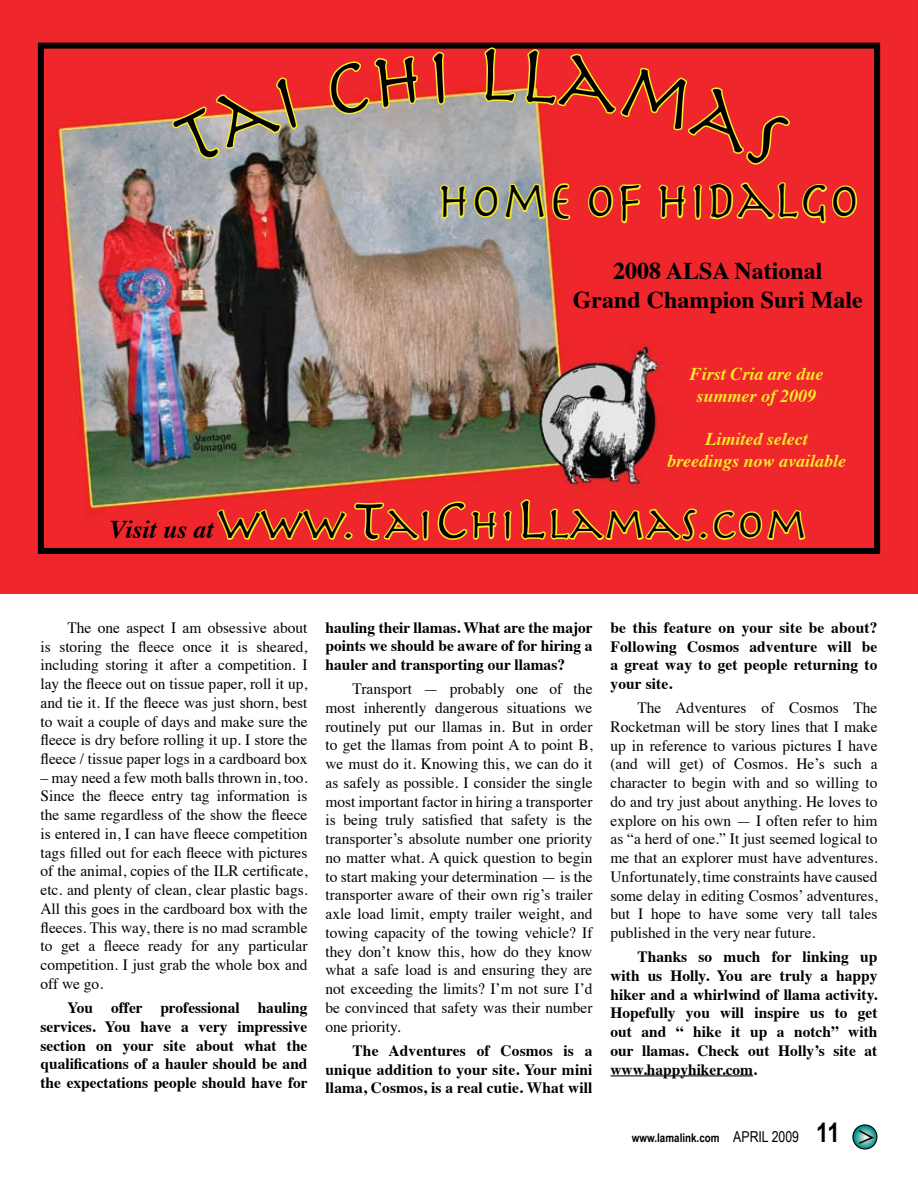
<style>
.page{position:relative;width:918px;height:1188px;background:#fff}
.page>*{position:absolute;margin:0;border:0;box-sizing:border-box;transform-origin:0 0}
.t1{font:54px "Herculanum";color:#000;scale:.9 1}
.t2{font:45px "Herculanum";color:#000}
.t3{font:700 24px/28.8px "Times";color:#000;text-align:center}
.t4{font:italic 700 18px/21.6px "Times";color:#f7ec27;text-align:center}
.t5{font:15.75px/18.8px "Times";color:#000;text-align:justify}
.t6{font:700 15.75px/18.8px "Times";color:#000;text-align:justify}
.t7{font:700 12px "Arial Narrow";color:#000}
.s1{font-family:"Times";font-weight:700;font-style:italic;font-size:25.5px}
.s2{font-size:60px}
.s3{font-weight:400;font-size:15px}
.s4{font-size:27px}
</style>
<div class="page">
<svg style="left:853px;top:1125px;width:24px;height:24px"></svg>
<div style="left:852px;top:1124px;width:26px;height:26px;border:1px solid #000;border-radius:50%"></div>
<svg style="left:857px;top:1129px;width:19px;height:16px"></svg>
<img style="left:0;top:0;width:918px;height:594px">
<div style="left:38px;top:43px;width:842px;height:511px;border:6px solid #000"></div>
<svg style="left:215px;top:490px;width:592px;height:104px;background:#e13a28"></svg>
<hr style="left:610px;top:1075px;width:143px;height:1px;background:#000">
<img style="left:169px;top:75px;width:130px;height:91px">
<svg style="left:327px;top:7px;width:93px;height:150px;background:#d06655"></svg>
<svg style="left:430px;top:0;width:429px;height:371px;background:#d94c43"></svg>
<p class="t1" style="left:437px;top:166px;width:472px">HOME OF HIDALGO</p>
<p class="t3" style="left:573px;top:254px;width:292px">2008 ALSA National<br>Grand Champion Suri Male</p>
<p class="t4" style="left:690px;top:362px;width:135px">First Cria are due summer of 2009</p>
<p class="t4" style="left:667px;top:427px;width:181px">Limited select<br>breedings now available</p>
<p class="t2" style="left:110px;top:496px;width:700px"><span class="s1">Visit us at</span> WWW.<span class="s2">T</span>AI<span class="s2">C</span>HI<span class="s2">L</span>LAMAS.COM</p>
<p class="t5" style="left:41px;top:617px;width:269px;text-indent:27px">The one aspect I am obsessive about is storing the fleece once it is sheared, including storing it after a competition. I lay the fleece out on tissue paper, roll it up, and tie it. If the fleece was just shorn, best to wait a couple of days and make sure the fleece is dry before rolling it up. I store the fleece / tissue paper logs in a cardboard box</p>
<p class="t5" style="left:41px;top:767px;width:269px">– may need a few moth balls thrown in, too.<br>Since the fleece entry tag information is the same regardless of the show the fleece is entered in, I can have fleece competition tags filled out for each fleece with pictures of the animal, copies of the ILR certificate, etc. and plenty of clean, clear plastic bags.<br>All this goes in the cardboard box with the fleeces. This way, there is no mad scramble to get a fleece ready for any particular competition. I just grab the whole box and off we go.</p>
<p class="t6" style="left:41px;top:997px;width:269px;text-indent:27px">You offer professional hauling services. You have a very impressive section on your site about what the qualifications of a hauler should be and the expectations people should have for</p>
<p class="t6" style="left:326px;top:616px;width:269px">hauling their llamas. What are the major points we should be aware of for hiring a hauler and transporting our llamas?</p>
<p class="t5" style="left:326px;top:678px;width:269px;text-indent:27px">Transport — probably one of the most inherently dangerous situations we routinely put our llamas in. But in order to get the llamas from point A to point B, we must do it. Knowing this, we can do it as safely as possible. I consider the single most important factor in hiring a transporter is being truly satisfied that safety is the transporter’s absolute number one priority no matter what. A quick question to begin to start making your determination — is the transporter aware of their own rig’s trailer axle load limit, empty trailer weight, and towing capacity of the towing vehicle? If they don’t know this, how do they know what a safe load is and ensuring they are not exceeding the limits? I’m not sure I’d be convinced that safety was their number one priority.</p>
<p class="t6" style="left:326px;top:1039px;width:269px;text-indent:27px">The Adventures of Cosmos is a unique addition to your site. Your mini llama, Cosmos, is a real cutie. What will</p>
<p class="t6" style="left:610px;top:616px;width:268px">be this feature on your site be about?<br>Following Cosmos adventure will be a great way to get people returning to your site.</p>
<p class="t5" style="left:610px;top:697px;width:269px;text-indent:27px">The Adventures of Cosmos The Rocketman will be story lines that I make up in reference to various pictures I have (and will get) of Cosmos. He’s such a character to begin with and so willing to do and try just about anything. He loves to explore on his own — I often refer to him as “a herd of one.” It just seemed logical to me that an explorer must have adventures.<br>Unfortunately, time constraints have caused some delay in editing Cosmos’ adventures, but I hope to have some very tall tales published in the very near future.</p>
<p class="t6" style="left:610px;top:946px;width:269px;text-indent:27px">Thanks so much for linking up with us Holly. You are truly a happy hiker and a whirlwind of llama activity.<br>Hopefully you will inspire us to get out and “ hike it up a notch” with our llamas. Check out Holly’s site at www.happyhiker.com.</p>
<p class="t7" style="left:632px;top:1129px;width:209px">www.lamalink.com <span class="s3">APRIL 2009</span> <span class="s4">11</span></p>
</div>
